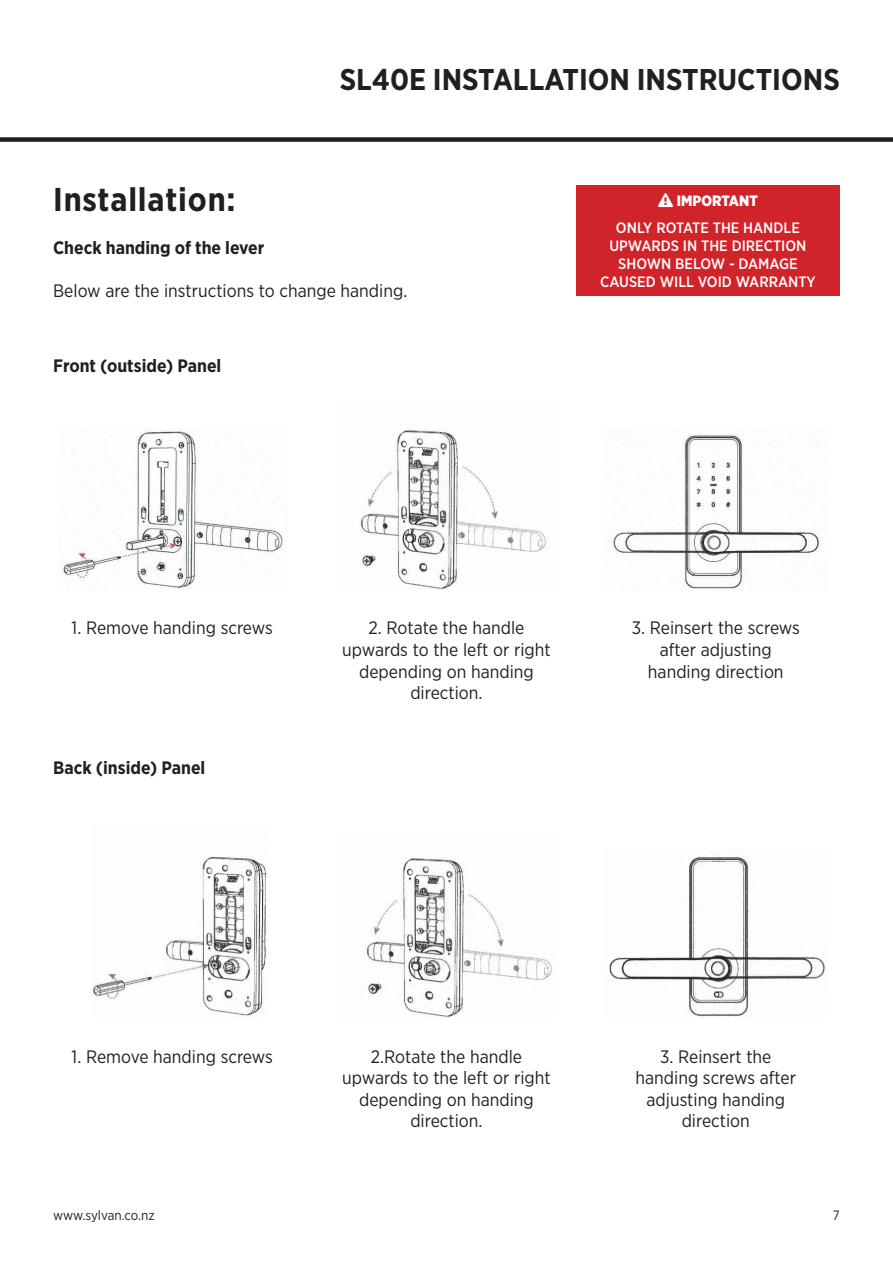
<style>
.page{position:relative;width:893px;height:1263px;background:#fff}
.page>*{position:absolute;margin:0;border:0;box-sizing:border-box;transform-origin:0 0}
.t1{font:700 33px "Gotham Narrow";letter-spacing:.025em;color:#231f20}
.t2{font:700 30px "Gotham Narrow";color:#231f20}
.Body{font:18px/21.6px "Gotham Narrow";color:#231f20;text-align:center}
.Body-2{font:700 18px "Gotham Narrow";color:#231f20}
.Body-3{font:500 15px/18px "Gotham Narrow";color:#fff;text-align:center}
.Body-4{font:900 15px "Gotham Narrow";color:#fff}
.t3{font:13.5px "Gotham Narrow";letter-spacing:-.015em;color:#231f20}
</style>
<div class="page">
<div style="left:0;top:137px;width:893px;height:5px;background:#231f20"></div>
<img style="left:91px;top:856px;width:178px;height:160px">
<img style="left:365px;top:858px;width:187px;height:160px">
<img style="left:609px;top:856px;width:217px;height:161px">
<img style="left:62px;top:430px;width:221px;height:159px">
<img style="left:359px;top:430px;width:187px;height:160px">
<img style="left:612px;top:434px;width:209px;height:156px">
<div style="left:576px;top:185px;width:264px;height:110px;background:#d1232a"></div>
<h2 class="t2" style="left:340px;top:60px;width:502px">SL40E INSTALLATION INSTRUCTIONS</h2>
<p class="t1" style="left:53px;top:179px;width:184px">Installation:</p>
<p class="Body-2" style="left:53px;top:236px;width:213px">Check handing of the lever</p>
<p class="Body" style="left:53px;top:280px;width:356px">Below are the instructions to change handing.</p>
<p class="Body-2" style="left:53px;top:354px;width:170px">Front (outside) Panel</p>
<p class="Body-4" style="left:658px;top:191px;width:101px">❑ IMPORTANT</p>
<p class="Body-3" style="left:600px;top:218px;width:217px">ONLY ROTATE THE HANDLE<br>UPWARDS IN THE DIRECTION<br>SHOWN BELOW - DAMAGE<br>CAUSED WILL VOID WARRANTY</p>
<p class="Body" style="left:72px;top:617px;width:203px">1. Remove handing screws</p>
<p class="Body-2" style="left:53px;top:756px;width:154px">Back (inside) Panel</p>
<p class="Body" style="left:342px;top:617px;width:210px">2. Rotate the handle upwards to the left or right depending on handing direction.</p>
<p class="Body" style="left:632px;top:617px;width:170px">3. Reinsert the screws after adjusting handing direction</p>
<p class="Body" style="left:72px;top:1045px;width:203px">1. Remove handing screws</p>
<p class="Body" style="left:342px;top:1045px;width:210px">2.Rotate the handle upwards to the left or right depending on handing direction.</p>
<p class="Body" style="left:635px;top:1045px;width:162px">3. Reinsert the handing screws after adjusting handing direction</p>
<p class="t3" style="left:53px;top:1207px;width:103px">www.sylvan.co.nz</p>
<p class="t3" style="left:833px;top:1207px;width:8px">7</p>
</div>
